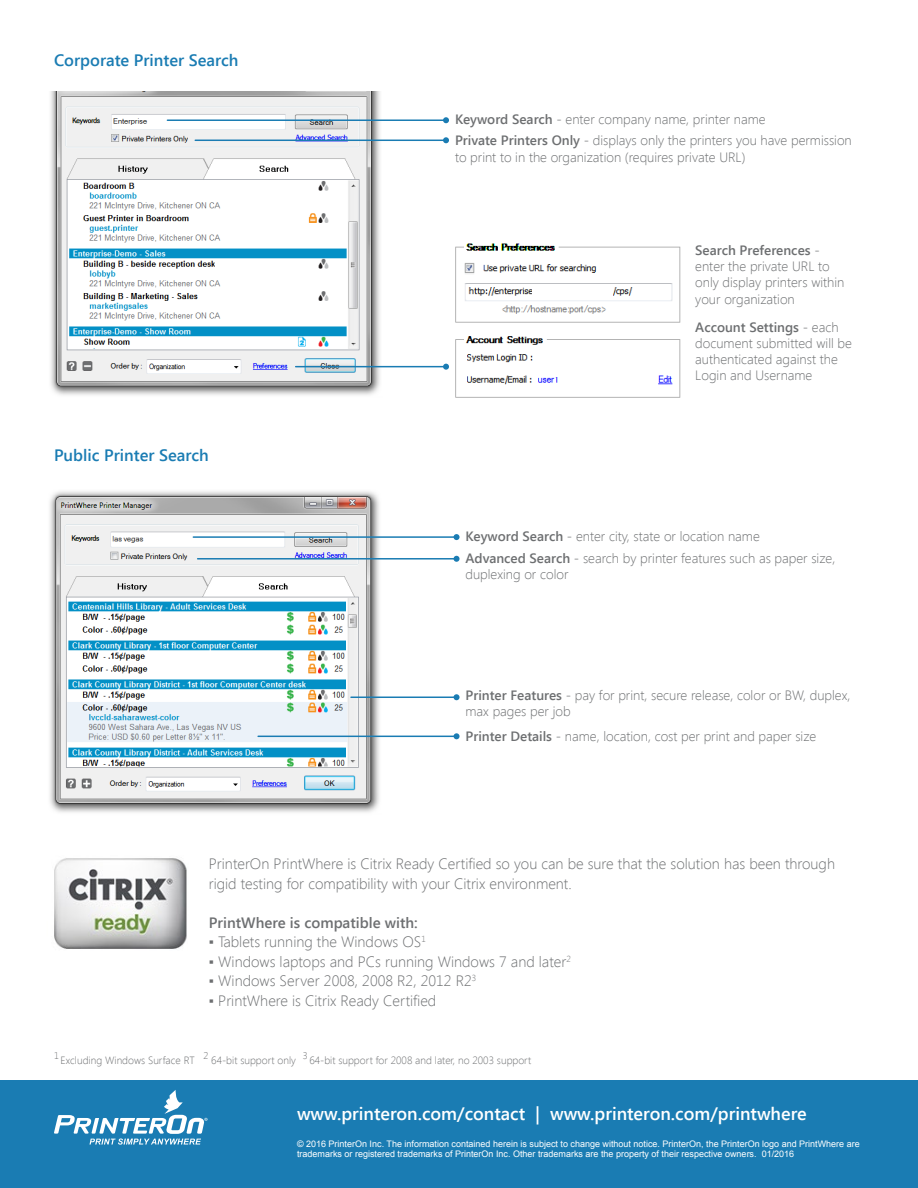
<style>
.page{position:relative;width:918px;height:1188px;background:#fff}
.page>*{position:absolute;margin:0;border:0;box-sizing:border-box;transform-origin:0 0}
.t1{font:600 18px "Segoe UI";color:#fff}
.t2{font:600 16.5px "Segoe UI";color:#1a7cb3}
.t3{font:300 15px/19.5px "Segoe UI";color:#6d6f71}
.t4{font:600 15px "Segoe UI";color:#6d6f71}
.t5{font:300 13.5px/16.2px "Segoe UI";color:#6d6f71}
.t6{font:300 10.5px "Segoe UI";color:#6d6f71}
.t7{font:300 9.6px "Segoe UI";color:#6d6f71}
.t8{font:9px/10.5px "Arial";color:#fff}
.s1{font-weight:600}
</style>
<div class="page">
<div style="left:0;top:1081px;width:918px;height:107px;background:#1a7cb3"></div>
<svg style="left:54px;top:1090px;width:154px;height:55px"></svg>
<img style="left:50px;top:491px;width:338px;height:322px">
<hr style="left:193px;top:536px;width:264px;height:2px;background:#1a7cb3">
<svg style="left:454px;top:534px;width:6px;height:6px"></svg>
<hr style="left:198px;top:558px;width:259px;height:2px;background:#1a7cb3">
<svg style="left:454px;top:556px;width:6px;height:6px"></svg>
<hr style="left:351px;top:697px;width:106px;height:1px;background:#1a7cb3">
<svg style="left:454px;top:694px;width:6px;height:6px"></svg>
<hr style="left:258px;top:736px;width:199px;height:1px;background:#1a7cb3">
<svg style="left:454px;top:733px;width:6px;height:6px"></svg>
<img style="left:50px;top:91px;width:338px;height:304px">
<img style="left:455px;top:243px;width:226px;height:155px">
<hr style="left:296px;top:366px;width:150px;height:1px;background:#1a7cb3">
<svg style="left:443px;top:364px;width:6px;height:6px"></svg>
<hr style="left:167px;top:119px;width:279px;height:2px;background:#1a7cb3">
<svg style="left:443px;top:117px;width:6px;height:6px"></svg>
<hr style="left:195px;top:140px;width:251px;height:1px;background:#1a7cb3">
<svg style="left:443px;top:137px;width:6px;height:6px"></svg>
<div style="left:537px;top:352px;width:36px;height:13px;background:#fff"></div>
<div style="left:532px;top:287px;width:81px;height:13px;background:#fff"></div>
<div style="left:537px;top:364px;width:36px;height:13px;background:#fff"></div>
<img style="left:54px;top:858px;width:133px;height:91px">
<p class="t2" style="left:54px;top:49px;width:186px">Corporate Printer Search</p>
<p class="t2" style="left:54px;top:444px;width:156px">Public Printer Search</p>
<p class="t5" style="left:455px;top:108px;width:398px;line-height:21.8px"><span class="s1">Keyword Search</span> - enter company name, printer name<br><span class="s1">Private Printers Only</span> - displays only the printers you have permission</p>
<p class="t5" style="left:455px;top:148px;width:292px">to print to in the organization (requires private URL)</p>
<p class="t5" style="left:695px;top:242px;width:151px"><span class="s1">Search Preferences</span> - enter the private URL to only display printers within your organization</p>
<p class="t5" style="left:695px;top:319px;width:158px"><span class="s1">Account Settings</span> - each document submitted will be authenticated against the<br>Login and Username</p>
<p class="t5" style="left:466px;top:524px;width:371px;line-height:22.2px"><span class="s1">Keyword Search</span> - enter city, state or location name<br><span class="s1">Advanced Search</span> - search by printer features such as paper size,</p>
<p class="t5" style="left:466px;top:566px;width:104px">duplexing or color</p>
<p class="t5" style="left:466px;top:687px;width:386px"><span class="s1">Printer Features</span> - pay for print, secure release, color or BW, duplex, max pages per job</p>
<p class="t5" style="left:466px;top:728px;width:352px"><span class="s1">Printer Details</span> - name, location, cost per print and paper size</p>
<p class="t3" style="left:209px;top:854px;width:628px">PrinterOn PrintWhere is Citrix Ready Certified so you can be sure that the solution has been through rigid testing for compatibility with your Citrix environment.</p>
<p class="t4" style="left:209px;top:912px;width:211px">PrintWhere is compatible with:</p>
<p class="t3" style="left:209px;top:932px;width:219px">▪ Tablets running the Windows OS<sup>1</sup></p>
<p class="t3" style="left:209px;top:951px;width:364px">▪ Windows laptops and PCs running Windows 7 and later<sup>2</sup></p>
<p class="t3" style="left:209px;top:971px;width:269px">▪ Windows Server 2008, 2008 R2, 2012 R2<sup>3</sup></p>
<p class="t3" style="left:209px;top:990px;width:229px">▪ PrintWhere is Citrix Ready Certified</p>
<p class="t7" style="left:54px;top:1049px;width:6px">1</p>
<p class="t6" style="left:61px;top:1053px;width:136px">Excluding Windows Surface RT</p>
<p class="t7" style="left:203px;top:1049px;width:6px">2</p>
<p class="t6" style="left:211px;top:1053px;width:322px">64-bit support only <sup>3</sup> 64-bit support for 2008 and later, no 2003 support</p>
<h1 class="t1" style="left:297px;top:1101px;width:511px">www.printeron.com/contact | www.printeron.com/printwhere</h1>
<p class="t8" style="left:297px;top:1139px;width:564px">© 2016 PrinterOn Inc. The information contained herein is subject to change without notice. PrinterOn, the PrinterOn logo and PrintWhere are trademarks or registered trademarks of PrinterOn Inc. Other trademarks are the property of their respective owners. 01/2016</p>
</div>
